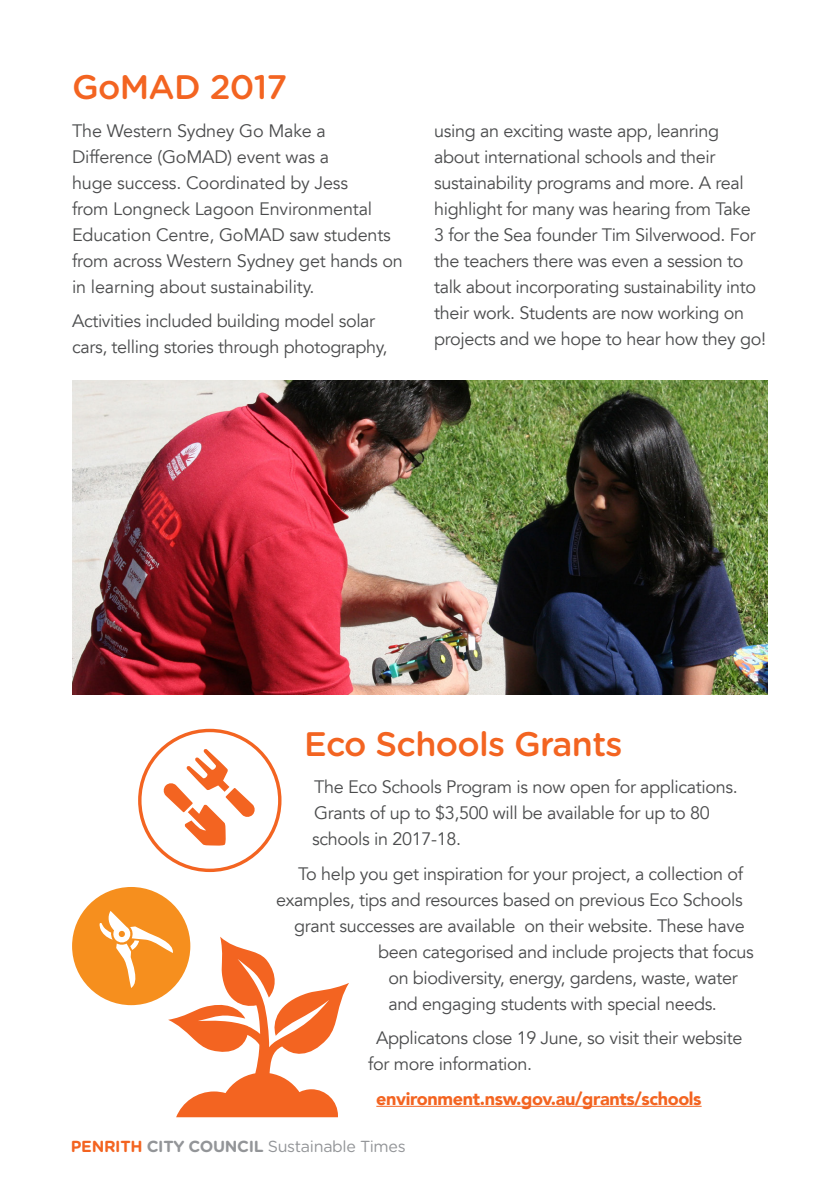
<style>
.page{position:relative;width:840px;height:1191px;background:#fff}
.page>*{position:absolute;margin:0;border:0;box-sizing:border-box;transform-origin:0 0}
.t1{font:500 34px "Gotham Rounded";letter-spacing:-.02em;color:#f36421}
.Body_Copy{font:18px/26px "Avenir LT";letter-spacing:-.02em;color:#4b4c4d}
.Body_Copy-2{font:900 18px "Avenir LT";letter-spacing:-.02em;color:#f36421}
.t2{font:16px "Gotham Rounded";letter-spacing:-.02em;color:#939598}
.s1{font-weight:700;color:#f36421}
.s2{font-weight:700}
</style>
<div class="page">
<hr style="left:376px;top:1105px;width:325px;height:1px;background:#f36421">
<div style="left:72px;top:887px;width:118px;height:118px;background:#f68f1e;border-radius:50%"></div>
<svg style="left:99px;top:911px;width:250px;height:206px"></svg>
<svg style="left:163px;top:748px;width:92px;height:98px"></svg>
<div style="left:138px;top:729px;width:143px;height:143px;border:3px solid #f36421;border-radius:50%"></div>
<img style="left:72px;top:381px;width:695px;height:313px">
<h2 class="t1" style="left:72px;top:63px;width:216px">GoMAD 2017</h2>
<p class="Body_Copy" style="left:72px;top:118px;width:332px">The Western Sydney Go Make a Difference (GoMAD) event was a<br>huge success. Coordinated by Jess<br>from Longneck Lagoon Environmental Education Centre, GoMAD saw students from across Western Sydney get hands on in learning about sustainability.</p>
<p class="Body_Copy" style="left:72px;top:308px;width:317px">Activities included building model solar cars, telling stories through photography,</p>
<p class="Body_Copy" style="left:434px;top:118px;width:333px">using an exciting waste app, leanring about international schools and their sustainability programs and more. A real highlight for many was hearing from Take<br>3 for the Sea founder Tim Silverwood. For the teachers there was even a session to talk about incorporating sustainability into their work. Students are now working on projects and we hope to hear how they go!</p>
<h2 class="t1" style="left:304px;top:719px;width:320px">Eco Schools Grants</h2>
<p class="Body_Copy" style="left:312px;top:774px;width:426px">The Eco Schools Program is now open for applications.<br>Grants of up to $3,500 will be available for up to 80 schools in 2017-18.</p>
<p class="Body_Copy" style="left:298px;top:861px;width:446px">To help you get inspiration for your project, a collection of</p>
<p class="Body_Copy" style="left:276px;top:887px;width:467px">examples, tips and resources based on previous Eco Schools</p>
<p class="Body_Copy" style="left:294px;top:913px;width:452px">grant successes are available on their website. These have</p>
<p class="Body_Copy" style="left:378px;top:939px;width:377px">been categorised and include projects that focus</p>
<p class="Body_Copy" style="left:388px;top:965px;width:351px">on biodiversity, energy, gardens, waste, water</p>
<p class="Body_Copy" style="left:388px;top:991px;width:330px">and engaging students with special needs.</p>
<p class="Body_Copy" style="left:368px;top:1025px;width:375px;text-indent:8px">Applicatons close 19 June, so visit their website for more information.</p>
<p class="Body_Copy-2" style="left:376px;top:1087px;width:326px">environment.nsw.gov.au/grants/schools</p>
<p class="t2" style="left:71px;top:1135px;width:336px"><span class="s1">PENRITH</span> <span class="s2">CITY COUNCIL</span> Sustainable Times</p>
</div>
